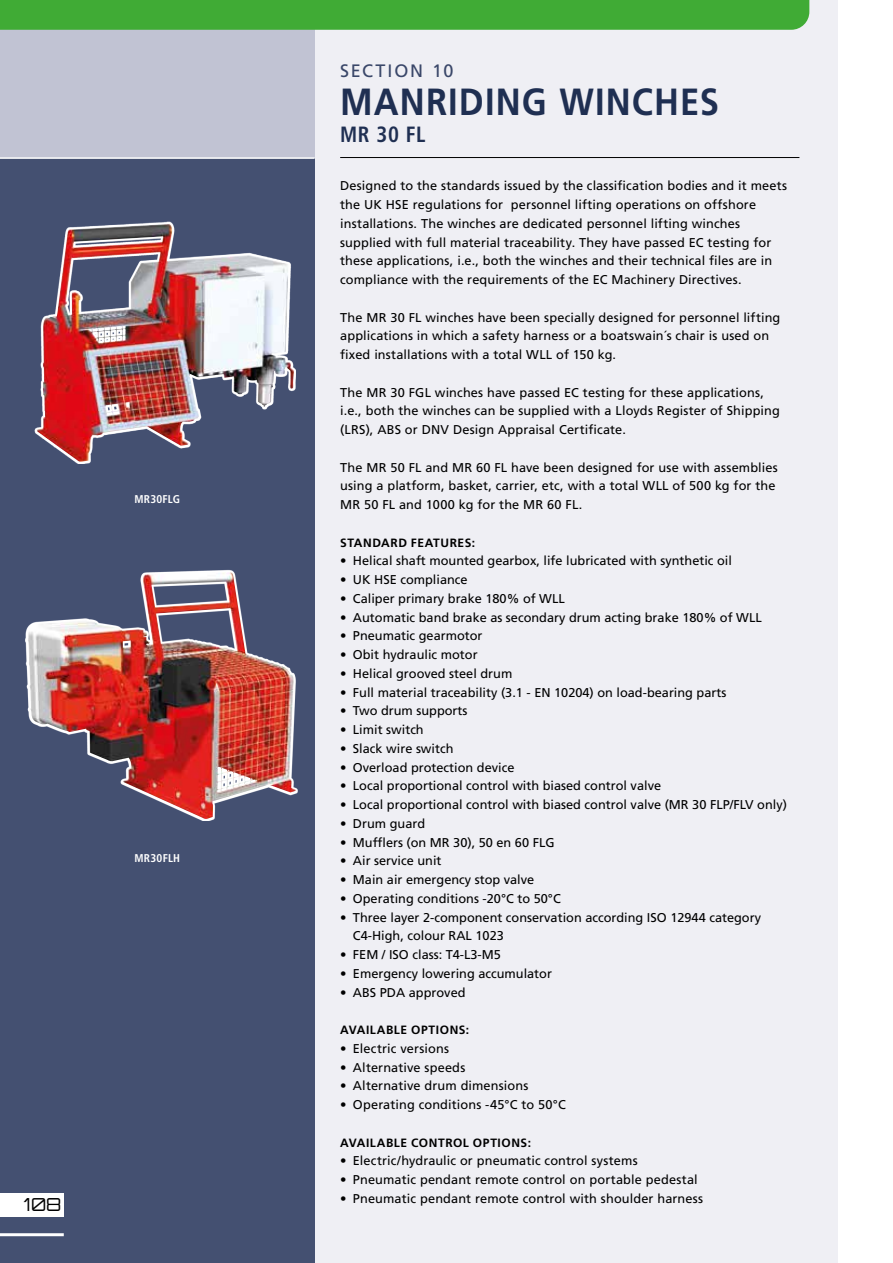
<style>
.page{position:relative;width:893px;height:1263px;background:#fff}
.page>*{position:absolute;margin:0;border:0;box-sizing:border-box;transform-origin:0 0}
.t1{font:700 37.8px "Frutiger LT Com";letter-spacing:.03em;color:#1f2f52;scale:.91 1}
.t2{font:700 condensed 22.05px "Frutiger LT Com";color:#1f2f52;scale:.95 1}
.t3{font:18px "Frutiger LT Com";letter-spacing:.1em;color:#3a4769}
.t4{font:300 18px "Orbitron";color:#000}
.t5{font:12.75px/18.8px "Frutiger LT Com";letter-spacing:.005em;color:#000}
.t6{font:700 12px "Frutiger LT Com";letter-spacing:.045em;color:#000}
.t7{font:700 condensed 11.25px "Frutiger LT Com";letter-spacing:.02em;color:#fff}
</style>
<div class="page">
<div style="left:0;top:0;width:838px;height:1263px;background:#efeff4"></div>
<hr style="left:340px;top:157px;width:459px;height:1px;background:#000">
<div style="left:0;top:28px;width:315px;height:1235px;background:#445071"></div>
<div style="left:0;top:0;width:315px;height:157px;background:#c1c3d3"></div>
<hr style="left:0;top:157px;width:315px;height:2px;background:#fff">
<div style="left:26px;top:570px;width:272px;height:251px;background:linear-gradient(to bottom,#3f4b6d,#515c7b)"></div>
<img style="left:27px;top:572px;width:269px;height:248px">
<img style="left:35px;top:222px;width:261px;height:242px">
<img style="left:61px;top:224px;width:106px;height:59px">
<div style="left:0;top:0;width:809px;height:30px;background:#40ab35"></div>
<hr style="left:0;top:1233px;width:64px;height:3px;background:#fff">
<div style="left:0;top:1193px;width:64px;height:23px;background:#fff"></div>
<p class="t7" style="left:134px;top:492px;width:47px">MR30FLG</p>
<p class="t7" style="left:134px;top:851px;width:47px">MR30FLH</p>
<h3 class="t4" style="left:24px;top:1193px;width:39px">108</h3>
<h3 class="t3" style="left:340px;top:60px;width:115px">SECTION 10</h3>
<h1 class="t1" style="left:340px;top:79px;width:418px">MANRIDING WINCHES</h1>
<h2 class="t2" style="left:340px;top:121px;width:91px">MR 30 FL</h2>
<p class="t5" style="left:340px;top:177px;width:448px">Designed to the standards issued by the classification bodies and it meets the UK HSE regulations for personnel lifting operations on offshore installations. The winches are dedicated personnel lifting winches supplied with full material traceability. They have passed EC testing for these applications, i.e., both the winches and their technical files are in compliance with the requirements of the EC Machinery Directives.</p>
<p class="t5" style="left:340px;top:308px;width:442px">The MR 30 FL winches have been specially designed for personnel lifting applications in which a safety harness or a boatswain´s chair is used on fixed installations with a total WLL of 150 kg.</p>
<p class="t5" style="left:340px;top:383px;width:441px">The MR 30 FGL winches have passed EC testing for these applications, i.e., both the winches can be supplied with a Lloyds Register of Shipping (LRS), ABS or DNV Design Appraisal Certificate.</p>
<p class="t5" style="left:340px;top:458px;width:439px">The MR 50 FL and MR 60 FL have been designed for use with assemblies using a platform, basket, carrier, etc, with a total WLL of 500 kg for the<br>MR 50 FL and 1000 kg for the MR 60 FL.</p>
<p class="t6" style="left:340px;top:535px;width:136px">STANDARD FEATURES:</p>
<p class="t5" style="left:340px;top:552px;width:393px">• Helical shaft mounted gearbox, life lubricated with synthetic oil</p>
<p class="t5" style="left:340px;top:570px;width:129px">• UK HSE compliance</p>
<p class="t5" style="left:340px;top:589px;width:226px">• Caliper primary brake 180% of WLL</p>
<p class="t5" style="left:340px;top:608px;width:423px">• Automatic band brake as secondary drum acting brake 180% of WLL</p>
<p class="t5" style="left:340px;top:627px;width:144px">• Pneumatic gearmotor</p>
<p class="t5" style="left:340px;top:645px;width:139px">• Obit hydraulic motor</p>
<p class="t5" style="left:340px;top:664px;width:174px">• Helical grooved steel drum</p>
<p class="t5" style="left:340px;top:683px;width:388px">• Full material traceability (3.1 - EN 10204) on load-bearing parts</p>
<p class="t5" style="left:340px;top:702px;width:129px">• Two drum supports</p>
<p class="t5" style="left:340px;top:720px;width:85px">• Limit switch</p>
<p class="t5" style="left:340px;top:739px;width:115px">• Slack wire switch</p>
<p class="t5" style="left:340px;top:758px;width:176px">• Overload protection device</p>
<p class="t5" style="left:340px;top:777px;width:322px">• Local proportional control with biased control valve</p>
<p class="t5" style="left:340px;top:795px;width:448px">• Local proportional control with biased control valve (MR 30 FLP/FLV only)</p>
<p class="t5" style="left:340px;top:814px;width:87px">• Drum guard</p>
<p class="t5" style="left:340px;top:833px;width:216px">• Mufflers (on MR 30), 50 en 60 FLG</p>
<p class="t5" style="left:340px;top:852px;width:103px">• Air service unit</p>
<p class="t5" style="left:340px;top:870px;width:196px">• Main air emergency stop valve</p>
<p class="t5" style="left:340px;top:889px;width:222px">• Operating conditions -20°C to 50°C</p>
<p class="t5" style="left:353px;top:908px;width:410px;text-indent:-13px">• Three layer 2-component conservation according ISO 12944 category<br>C4-High, colour RAL 1023</p>
<p class="t5" style="left:340px;top:945px;width:162px">• FEM / ISO class: T4-L3-M5</p>
<p class="t5" style="left:340px;top:964px;width:213px">• Emergency lowering accumulator</p>
<p class="t5" style="left:340px;top:983px;width:127px">• ABS PDA approved</p>
<p class="t6" style="left:340px;top:1023px;width:131px">AVAILABLE OPTIONS:</p>
<p class="t5" style="left:340px;top:1039px;width:110px">• Electric versions</p>
<p class="t5" style="left:340px;top:1058px;width:127px">• Alternative speeds</p>
<p class="t5" style="left:340px;top:1077px;width:190px">• Alternative drum dimensions</p>
<p class="t5" style="left:340px;top:1095px;width:227px">• Operating conditions -45°C to 50°C</p>
<p class="t6" style="left:340px;top:1135px;width:192px">AVAILABLE CONTROL OPTIONS:</p>
<p class="t5" style="left:340px;top:1152px;width:299px">• Electric/hydraulic or pneumatic control systems</p>
<p class="t5" style="left:340px;top:1170px;width:359px">• Pneumatic pendant remote control on portable pedestal</p>
<p class="t5" style="left:340px;top:1189px;width:364px">• Pneumatic pendant remote control with shoulder harness</p>
</div>
